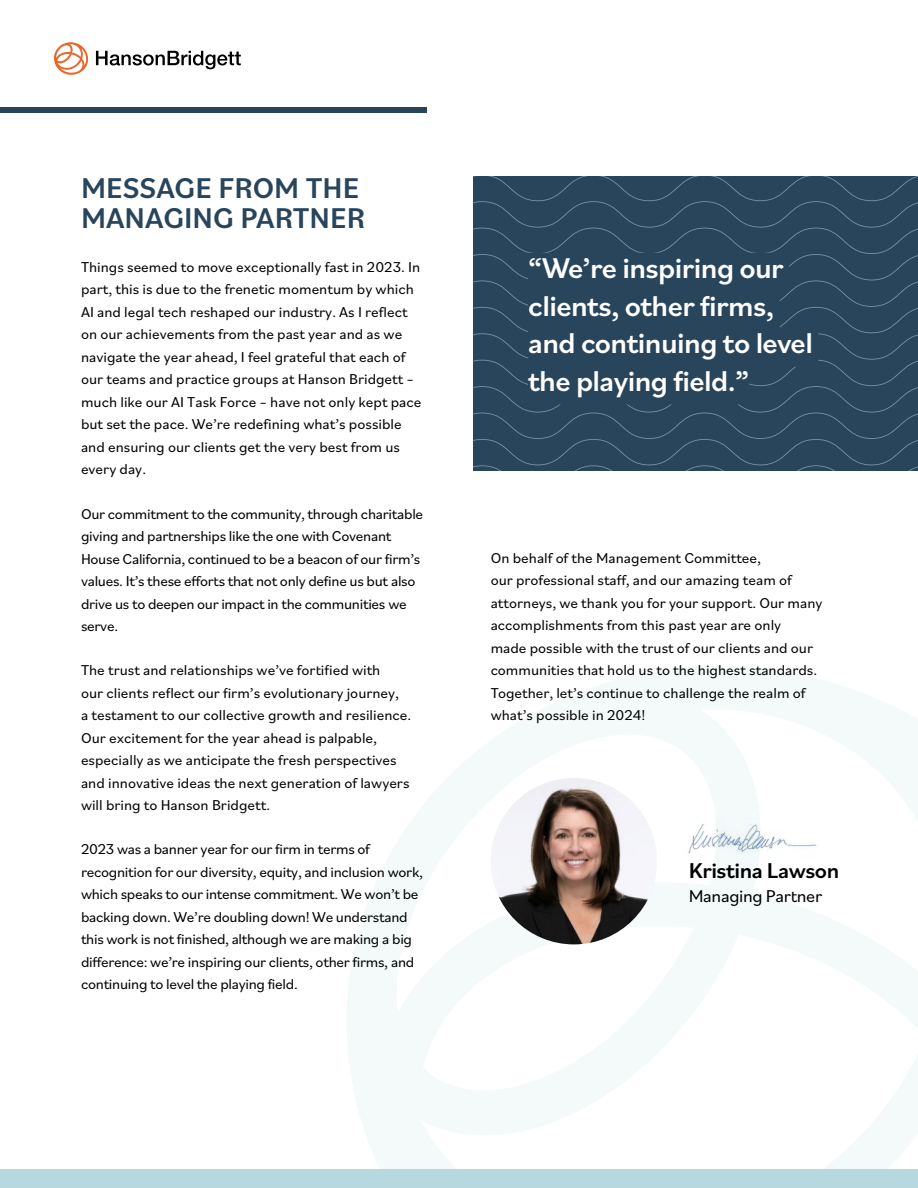
<style>
.page{position:relative;width:918px;height:1188px;background:#fff}
.page>*{position:absolute;margin:0;border:0;box-sizing:border-box;transform-origin:0 0}
.t1{font:500 30px/37.5px "Bilo";letter-spacing:-.02em;color:#fff}
.t2{font:500 30px/30px "Bilo";color:#28455b}
.t3{font:500 22.5px "Bilo";letter-spacing:-.02em;color:#000}
.t4{font:18px "Bilo";letter-spacing:-.02em;color:#000}
.t5{font:15px/22.5px "Bilo";color:#000}
.t6{font:15px/22.5px "Bilo";letter-spacing:-.02em;color:#000}
</style>
<div class="page">
<svg style="left:96px;top:51px;width:145px;height:18px"></svg>
<svg style="left:54px;top:42px;width:35px;height:33px"></svg>
<div style="left:0;top:1169px;width:918px;height:19px;background:#b7d8df"></div>
<div style="left:0;top:107px;width:427px;height:5px;background:#28455b"></div>
<svg style="left:347px;top:667px;width:571px;height:502px"></svg>
<div style="left:473px;top:176px;width:445px;height:294px;background:#28455b"></div>
<img style="left:491px;top:778px;width:166px;height:166px;border-radius:83px">
<img style="left:683px;top:818px;width:136px;height:41px">
<div style="left:528px;top:253px;width:261px;height:39px;background:#28455b"></div>
<div style="left:528px;top:290px;width:252px;height:39px;background:#28455b"></div>
<div style="left:528px;top:328px;width:290px;height:39px;background:#28455b"></div>
<div style="left:528px;top:365px;width:221px;height:39px;background:#28455b"></div>
<h1 class="t2" style="left:81px;top:172px;width:286px">MESSAGE FROM THE<br>MANAGING PARTNER</h1>
<p class="t5" style="left:81px;top:255px;width:342px">Things seemed to move exceptionally fast in 2023. In part, this is due to the frenetic momentum by which AI and legal tech reshaped our industry. As I reflect on our achievements from the past year and as we navigate the year ahead, I feel grateful that each of our teams and practice groups at Hanson Bridgett – much like our AI Task Force – have not only kept pace but set the pace. We’re redefining what’s possible and ensuring our clients get the very best from us every day.</p>
<p class="t6" style="left:81px;top:502px;width:344px">Our commitment to the community, through charitable giving and partnerships like the one with Covenant House California, continued to be a beacon of our firm’s values. It’s these efforts that not only define us but also drive us to deepen our impact in the communities we serve.</p>
<p class="t5" style="left:81px;top:658px;width:332px">The trust and relationships we’ve fortified with<br>our clients reflect our firm’s evolutionary journey,<br>a testament to our collective growth and resilience.<br>Our excitement for the year ahead is palpable, especially as we anticipate the fresh perspectives and innovative ideas the next generation of lawyers will bring to Hanson Bridgett.</p>
<p class="t6" style="left:81px;top:838px;width:343px">2023 was a banner year for our firm in terms of recognition for our diversity, equity, and inclusion work, which speaks to our intense commitment. We won’t be backing down. We’re doubling down! We understand this work is not finished, although we are making a big difference: we’re inspiring our clients, other firms, and continuing to level the playing field.</p>
<h1 class="t1" style="left:528px;top:248px;width:286px">“We’re inspiring our clients, other firms, and continuing to level the playing field.”</h1>
<p class="t5" style="left:491px;top:546px;width:333px">On behalf of the Management Committee,<br>our professional staff, and our amazing team of attorneys, we thank you for your support. Our many accomplishments from this past year are only<br>made possible with the trust of our clients and our communities that hold us to the highest standards.<br>Together, let’s continue to challenge the realm of what’s possible in 2024!</p>
<h2 class="t3" style="left:689px;top:855px;width:152px">Kristina Lawson</h2>
<p class="t4" style="left:689px;top:883px;width:135px">Managing Partner</p>
</div>
